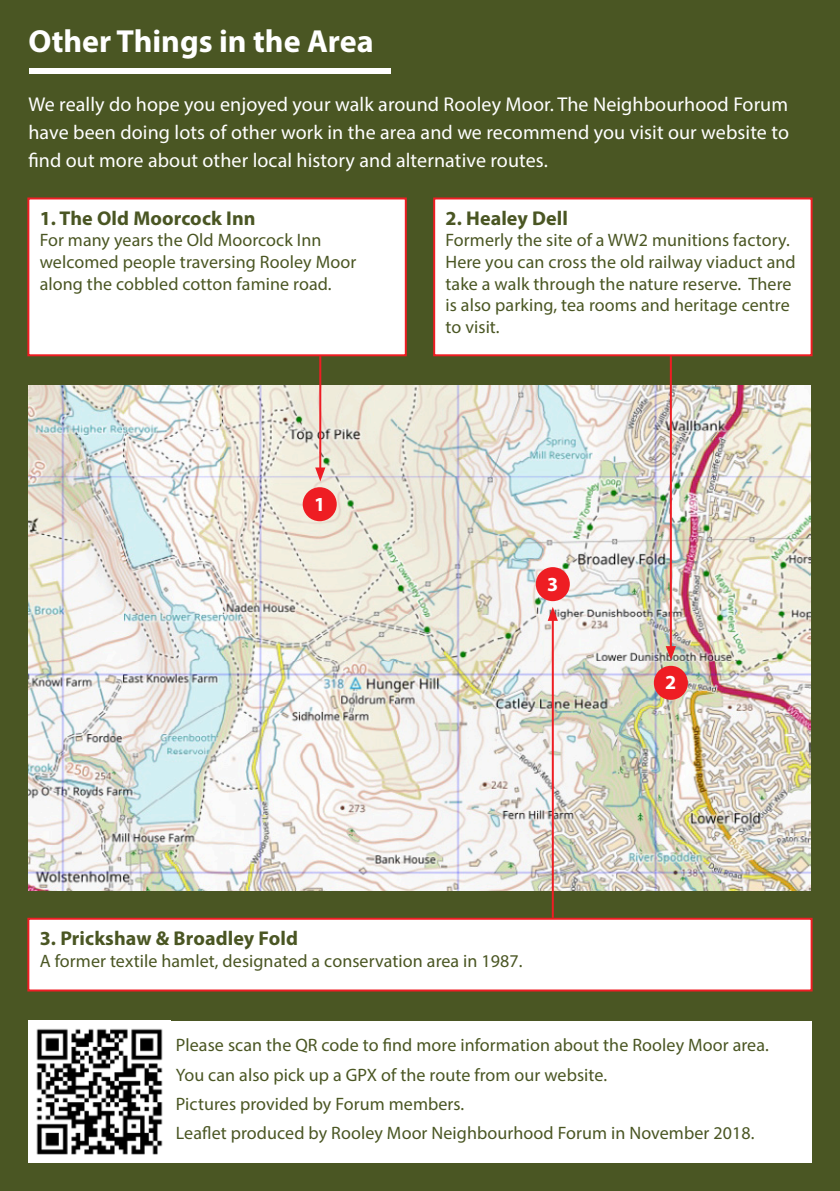
<style>
.page{position:relative;width:840px;height:1191px;background:#fff}
.page>*{position:absolute;margin:0;border:0;box-sizing:border-box;transform-origin:0 0}
.t1{font:700 32px "Myriad Pro";color:#fff}
.t2{font:20px/28px "Myriad Pro";letter-spacing:.005em;color:#fff;text-align:justify}
.t3{font:700 20px "Myriad Pro";letter-spacing:.005em;color:#4a5623}
.t4{font:700 20px "Myriad Pro";color:#fff}
.t5{font:18px/21.6px "Myriad Pro";letter-spacing:.005em;color:#4a5623}
</style>
<div class="page">
<div style="left:0;top:0;width:839px;height:1191px;background:#4a5623"></div>
<img style="left:28px;top:386px;width:782px;height:504px">
<div style="left:28px;top:1020px;width:783px;height:142px;background:#fff"></div>
<img style="left:36px;top:1028px;width:127px;height:127px">
<div style="left:27px;top:197px;width:379px;height:159px;background:#fff;border:2px solid #ee1d23"></div>
<div style="left:302px;top:487px;width:34px;height:34px;background:#ee1d23;border-radius:50%"></div>
<div style="left:653px;top:666px;width:34px;height:34px;background:#ee1d23;border-radius:50%"></div>
<div style="left:535px;top:567px;width:34px;height:34px;background:#ee1d23;border-radius:50%"></div>
<div style="left:29px;top:68px;width:361px;height:5px;background:#fff"></div>
<div style="left:433px;top:197px;width:379px;height:159px;background:#fff;border:2px solid #ee1d23"></div>
<div style="left:27px;top:917px;width:785px;height:74px;background:#fff;border:2px solid #ee1d23"></div>
<hr style="left:319px;top:356px;width:2px;height:114px;background:#ee1d23">
<svg style="left:315px;top:467px;width:10px;height:14px"></svg>
<hr style="left:669px;top:356px;width:2px;height:293px;background:#ee1d23">
<svg style="left:665px;top:646px;width:10px;height:14px"></svg>
<hr style="left:551px;top:618px;width:2px;height:299px;background:#ee1d23">
<svg style="left:547px;top:607px;width:10px;height:14px"></svg>
<h1 class="t1" style="left:28px;top:21px;width:346px">Other Things in the Area</h1>
<p class="t2" style="left:28px;top:90px;width:761px">We really do hope you enjoyed your walk around Rooley Moor. The Neighbourhood Forum have been doing lots of other work in the area and we recommend you visit our website to find out more about other local history and alternative routes.</p>
<p class="t3" style="left:40px;top:205px;width:217px">1. The Old Moorcock Inn</p>
<p class="t5" style="left:40px;top:229px;width:318px">For many years the Old Moorcock Inn welcomed people traversing Rooley Moor along the cobbled cotton famine road.</p>
<p class="t4" style="left:314px;top:491px;width:13px">1</p>
<p class="t3" style="left:445px;top:205px;width:124px">2. Healey Dell</p>
<p class="t5" style="left:445px;top:229px;width:351px">Formerly the site of a WW2 munitions factory.<br>Here you can cross the old railway viaduct and take a walk through the nature reserve. There is also parking, tea rooms and heritage centre to visit.</p>
<p class="t4" style="left:547px;top:571px;width:13px">3</p>
<p class="t4" style="left:665px;top:669px;width:13px">2</p>
<p class="t3" style="left:40px;top:925px;width:259px">3. Prickshaw &amp; Broadley Fold</p>
<p class="t5" style="left:40px;top:949px;width:484px">A former textile hamlet, designated a conservation area in 1987.</p>
<p class="t5" style="left:176px;top:1030px;width:594px;line-height:29.4px">Please scan the QR code to find more information about the Rooley Moor area.<br>You can also pick up a GPX of the route from our website.<br>Pictures provided by Forum members.<br>Leaflet produced by Rooley Moor Neighbourhood Forum in November 2018.</p>
</div>
